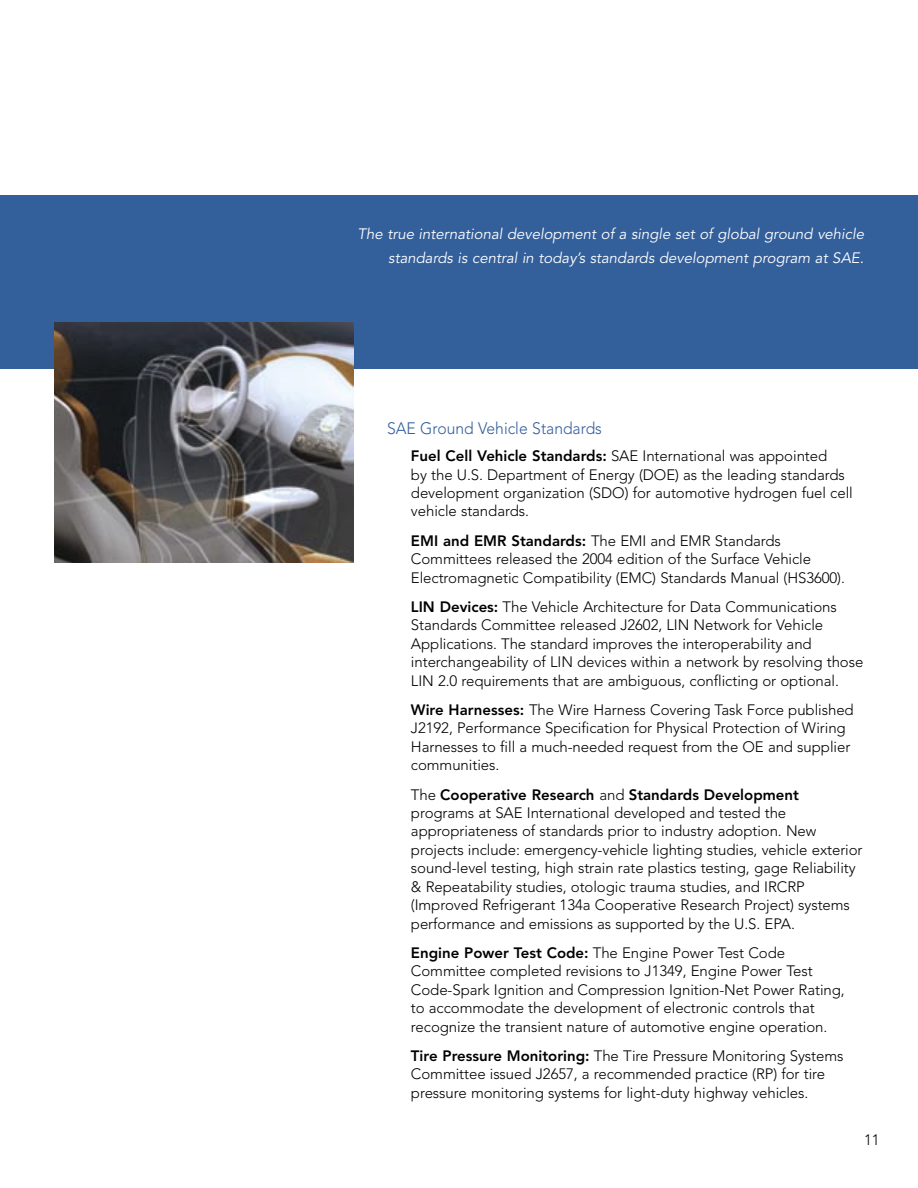
<style>
.page{position:relative;width:918px;height:1188px;background:#fff}
.page>*{position:absolute;margin:0;border:0;box-sizing:border-box;transform-origin:0 0}
.t1{font:300 16.5px "Avenir";color:#335f9b;scale:.95 1}
.t2{font:300 15px/18.5px "Avenir";letter-spacing:-.005em;color:#000}
.t3{font:italic 15px/24px "Avenir";color:#fff;text-align:right}
.s1{font-weight:800}
</style>
<div class="page">
<div style="left:0;top:196px;width:918px;height:173px;background:#335f9b"></div>
<img style="left:54px;top:322px;width:299px;height:240px">
<p class="t3" style="left:358px;top:223px;width:508px">The true international development of a single set of global ground vehicle standards is central in today’s standards development program at SAE.</p>
<p class="t1" style="left:387px;top:419px;width:228px">SAE Ground Vehicle Standards</p>
<p class="t2" style="left:411px;top:447px;width:443px"><span class="s1">Fuel Cell Vehicle Standards:</span> SAE International was appointed<br>by the U.S. Department of Energy (DOE) as the leading standards development organization (SDO) for automotive hydrogen fuel cell vehicle standards.</p>
<p class="t2" style="left:411px;top:531px;width:436px"><span class="s1">EMI and EMR Standards:</span> The EMI and EMR Standards<br>Committees released the 2004 edition of the Surface Vehicle<br>Electromagnetic Compatibility (EMC) Standards Manual (HS3600).</p>
<p class="t2" style="left:411px;top:597px;width:454px"><span class="s1">LIN Devices:</span> The Vehicle Architecture for Data Communications Standards Committee released J2602, LIN Network for Vehicle Applications. The standard improves the interoperability and interchangeability of LIN devices within a network by resolving those LIN 2.0 requirements that are ambiguous, conflicting or optional.</p>
<p class="t2" style="left:411px;top:701px;width:444px"><span class="s1">Wire Harnesses:</span> The Wire Harness Covering Task Force published J2192, Performance Specification for Physical Protection of Wiring Harnesses to fill a much-needed request from the OE and supplier communities.</p>
<p class="t2" style="left:411px;top:785px;width:453px">The <span class="s1">Cooperative Research</span> and <span class="s1">Standards Development </span>programs at SAE International developed and tested the appropriateness of standards prior to industry adoption. New projects include: emergency-vehicle lighting studies, vehicle exterior sound-level testing, high strain rate plastics testing, gage Reliability &amp; Repeatability studies, otologic trauma studies, and IRCRP (Improved Refrigerant 134a Cooperative Research Project) systems performance and emissions as supported by the U.S. EPA.</p>
<p class="t2" style="left:411px;top:944px;width:435px"><span class="s1">Engine Power Test Code:</span> The Engine Power Test Code Committee completed revisions to J1349, Engine Power Test Code-Spark Ignition and Compression Ignition-Net Power Rating, to accommodate the development of electronic controls that recognize the transient nature of automotive engine operation.</p>
<p class="t2" style="left:411px;top:1047px;width:434px"><span class="s1">Tire Pressure Monitoring:</span> The Tire Pressure Monitoring Systems<br>Committee issued J2657, a recommended practice (RP) for tire pressure monitoring systems for light-duty highway vehicles.</p>
<p class="t2" style="left:864px;top:1131px;width:17px">11</p>
</div>
